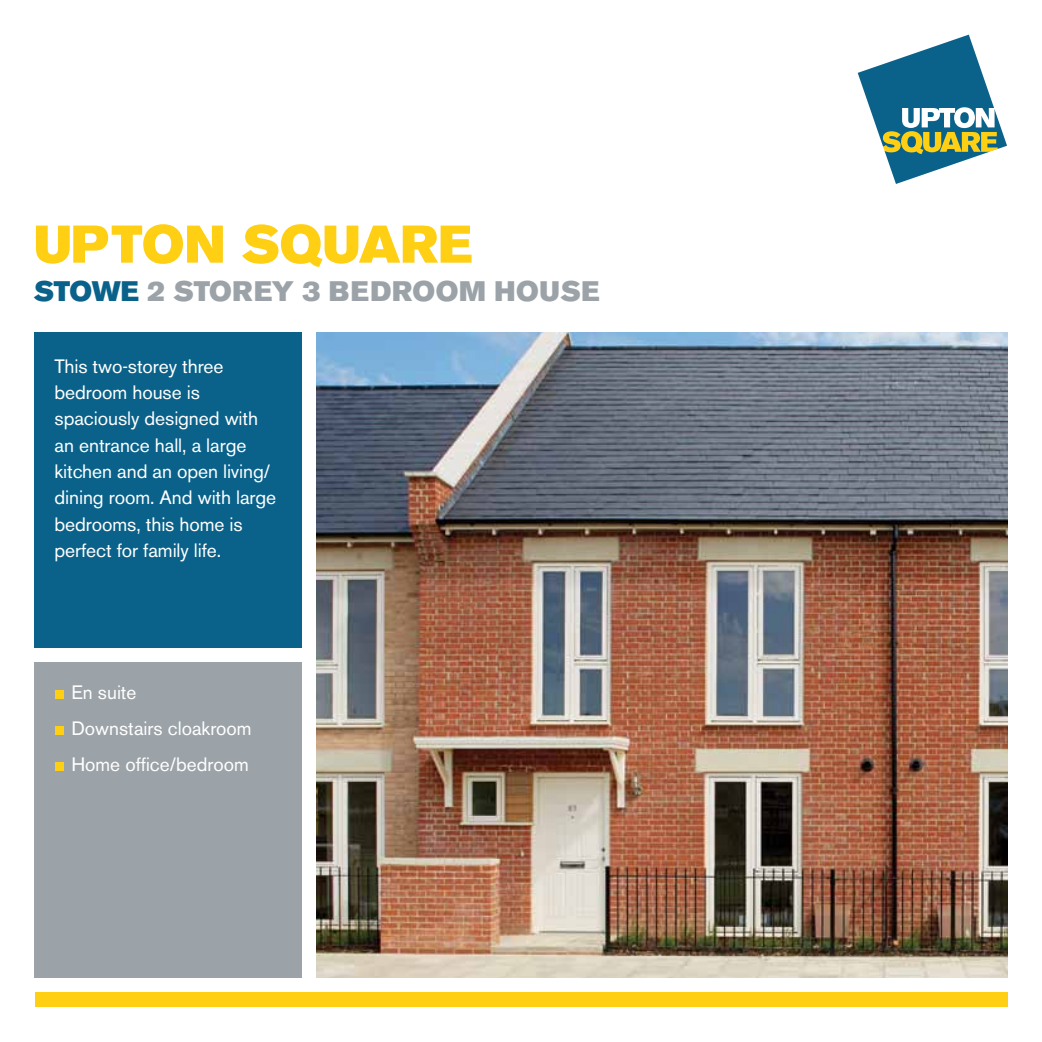
<style>
.page{position:relative;width:1042px;height:1042px;background:#fff}
.page>*{position:absolute;margin:0;border:0;box-sizing:border-box;transform-origin:0 0}
.t1{font:52.5px "Akzidenz Grotesk BE Super";color:#ffcf14}
.t2{font:28px "Akzidenz Grotesk BE Super";letter-spacing:.025em;color:#9ba3a9}
.t3{font:19.25px/26.2px "Akzidenz Grotesk BE";letter-spacing:-.005em;color:#fff}
.s1{color:#0a628a}
</style>
<div class="page">
<img style="left:317px;top:332px;width:690px;height:645px">
<div style="left:35px;top:662px;width:267px;height:315px;background:#9ba3a9"></div>
<div style="left:35px;top:332px;width:267px;height:315px;background:#0a628a"></div>
<div style="left:35px;top:992px;width:972px;height:15px;background:#ffcf14"></div>
<svg style="left:857px;top:35px;width:150px;height:149px"></svg>
<div style="left:55px;top:690px;width:8px;height:9px;background:#ffcf14"></div>
<div style="left:55px;top:726px;width:8px;height:9px;background:#ffcf14"></div>
<div style="left:55px;top:762px;width:8px;height:9px;background:#ffcf14"></div>
<h1 class="t1" style="left:34px;top:214px;width:440px">UPTON SQUARE</h1>
<h2 class="t2" style="left:34px;top:275px;width:567px"><span class="s1">STOWE</span> 2 STOREY 3 BEDROOM HOUSE</h2>
<p class="t3" style="left:55px;top:353px;width:223px">This two-storey three bedroom house is spaciously designed with an entrance hall, a large kitchen and an open living/ dining room. And with large bedrooms, this home is perfect for family life.</p>
<p class="t3" style="left:71px;top:674px;width:182px;line-height:36.2px">En suite<br>Downstairs cloakroom<br>Home office/bedroom</p>
</div>
